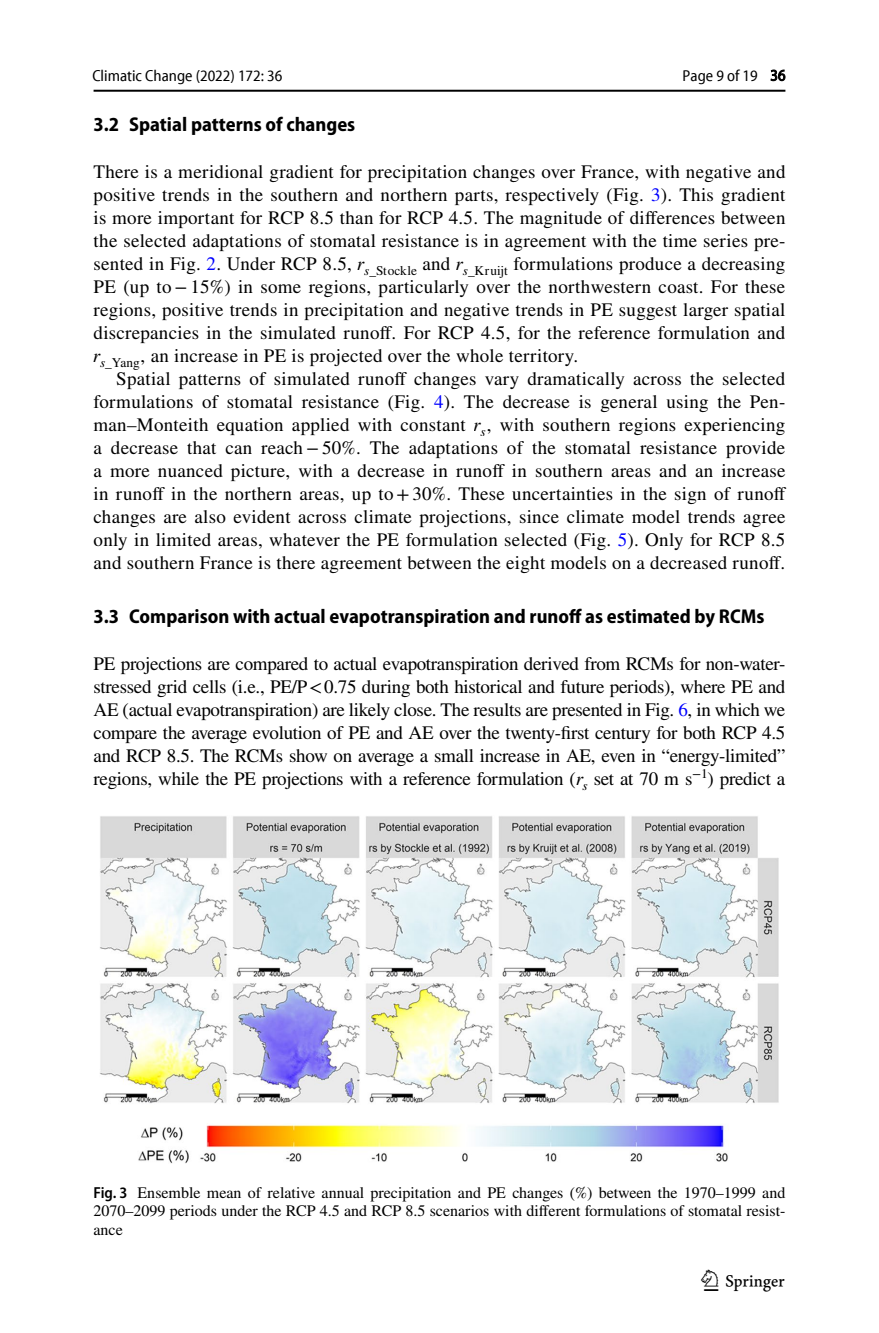
<style>
.page{position:relative;width:879px;height:1333px;background:#fff}
.page>*{position:absolute;margin:0;border:0;box-sizing:border-box;transform-origin:0 0}
.t1{font:30px "Springnew Regular 5";color:#000}
.t2{font:700 semi-condensed 20px "Myriad Pro";color:#000}
.t3{font:19px/23px "STIX";letter-spacing:.015em;color:#000;text-align:justify}
.t4{font:16px/18.4px "STIX";color:#000;text-align:justify}
.t5{font:semi-condensed 16px "Myriad Pro Unic";color:#000}
.s1{color:#00f}
.s2{font-family:"STIX General Italic 43"}
.s3{font-family:"STIX General Italic 44"}
.s4{font-family:"STIX General Italic 45"}
.s5{font-family:"STIX General Italic 42"}
.s6{font-style:italic}
.s7{font-family:"Myriad Pro";font-weight:600;font-stretch:semi-condensed}
</style>
<div class="page">
<hr style="left:94px;top:90px;width:691px;height:2px;background:#000">
<img style="left:100px;top:816px;width:679px;height:347px">
<p class="t5" style="left:92px;top:69px;width:191px">Climatic Change (2022) 172: 36</p>
<p class="t5" style="left:682px;top:69px;width:104px">Page 9 of 19 36</p>
<p class="t2" style="left:94px;top:113px;width:263px">3.2 Spatial patterns of changes</p>
<p class="t3" style="left:93px;top:161px;width:694px">There is a meridional gradient for precipitation changes over France, with negative and positive trends in the southern and northern parts, respectively (Fig. <span class="s1">3</span>). This gradient is more important for RCP 8.5 than for RCP 4.5. The magnitude of differences between the selected adaptations of stomatal resistance is in agreement with the time series pre&shy;sented in Fig. <span class="s1">2</span>. Under RCP 8.5, <span class="s2">r</span><sub>s</sub><sub>_</sub><sub>Stockle</sub> and <span class="s3">r</span><sub>s</sub><sub>_</sub><sub>Kruijt</sub> formulations produce a decreasing PE (up to−15%) in some regions, particularly over the northwestern coast. For these regions, positive trends in precipitation and negative trends in PE suggest larger spatial discrepancies in the simulated runoff. For RCP 4.5, for the reference formulation and <span class="s4">r</span><sub>s</sub><sub>_</sub><sub>Yang</sub>, an increase in PE is projected over the whole territory.</p>
<p class="t3" style="left:94px;top:368px;width:694px;text-indent:23px">Spatial patterns of simulated runoff changes vary dramatically across the selected formulations of stomatal resistance (Fig. <span class="s1">4</span>). The decrease is general using the Pen&shy;man–Monteith equation applied with constant <span class="s5">r</span><sub>s</sub>, with southern regions experiencing a decrease that can reach−50%. The adaptations of the stomatal resistance provide a more nuanced picture, with a decrease in runoff in southern areas and an increase in runoff in the northern areas, up to+30%. These uncertainties in the sign of runoff changes are also evident across climate projections, since climate model trends agree only in limited areas, whatever the PE formulation selected (Fig. <span class="s1">5</span>). Only for RCP 8.5 and southern France is there agreement between the eight models on a decreased runoff.</p>
<p class="t2" style="left:94px;top:605px;width:672px">3.3 Comparison with actual evapotranspiration and runoff as estimated by RCMs</p>
<p class="t3" style="left:94px;top:653px;width:693px">PE projections are compared to actual evapotranspiration derived from RCMs for non-water&shy;stressed grid cells (i.e., PE/P&lt;0.75 during both historical and future periods), where PE and AE (actual evapotranspiration) are likely close. The results are presented in Fig. <span class="s1">6</span>, in which we compare the average evolution of PE and AE over the twenty-first century for both RCP 4.5 and RCP 8.5. The RCMs show on average a small increase in AE, even in “energy-limited” regions, while the PE projections with a reference formulation (<span class="s6">r</span><sub>s</sub> set at 70 m s<sup>−1</sup>) predict a</p>
<p class="t4" style="left:94px;top:1184px;width:693px"><span class="s7">Fig. 3</span> Ensemble mean of relative annual precipitation and PE changes (%) between the 1970–1999 and 2070–2099 periods under the RCP 4.5 and RCP 8.5 scenarios with different formulations of stomatal resist&shy;ance</p>
<h1 class="t1" style="left:704px;top:1269px;width:83px">1 3</h1>
</div>
